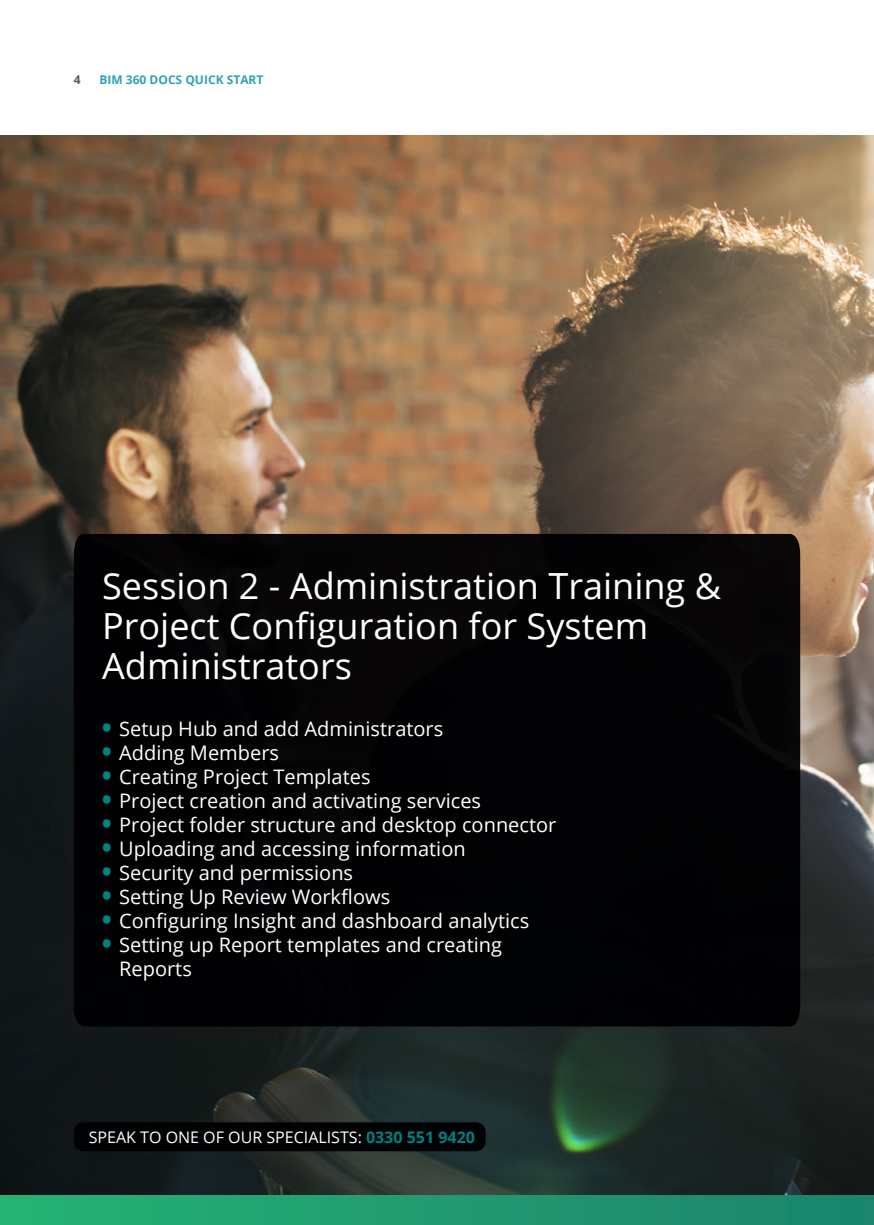
<style>
.page{position:relative;width:874px;height:1225px;background:#fff}
.page>*{position:absolute;margin:0;border:0;box-sizing:border-box;transform-origin:0 0}
.t1{font:36px/40px "Open Sans";color:#fff}
.t2{font:20px/24px "Open Sans";color:#fff}
.t3{font:16px "Open Sans";color:#fff}
.t4{font:700 12px "Open Sans";color:#31a3ae}
.t5{font:700 12px "Open Sans";color:#57585a}
.s1{font-weight:800;font-size:24px;color:#008080}
.s2{font-weight:700;color:#008080}
</style>
<div class="page">
<img style="left:0;top:135px;width:873px;height:1060px">
<div style="left:0;top:1195px;width:873px;height:30px;background:linear-gradient(to right,#25b375,#1b836c)"></div>
<div style="left:74px;top:1122px;width:411px;height:29px;background:#000002;border-radius:10px"></div>
<div style="left:74px;top:534px;width:725px;height:492px;background:#010204"></div>
<p class="t5" style="left:74px;top:71px;width:8px">4</p>
<p class="t4" style="left:99px;top:71px;width:165px">BIM 360 DOCS QUICK START</p>
<p class="t1" style="left:102px;top:565px;width:620px">Session 2 - Administration Training &amp;<br>Project Configuration for System</p>
<p class="t1" style="left:102px;top:645px;width:251px">Administrators</p>
<p class="t2" style="left:102px;top:716px;width:342px"><span class="s1">•</span> Setup Hub and add Administrators</p>
<p class="t2" style="left:102px;top:740px;width:178px"><span class="s1">•</span> Adding Members</p>
<p class="t2" style="left:102px;top:764px;width:270px"><span class="s1">•</span> Creating Project Templates</p>
<p class="t2" style="left:102px;top:788px;width:380px"><span class="s1">•</span> Project creation and activating services</p>
<p class="t2" style="left:102px;top:812px;width:455px"><span class="s1">•</span> Project folder structure and desktop connector</p>
<p class="t2" style="left:102px;top:836px;width:365px"><span class="s1">•</span> Uploading and accessing information</p>
<p class="t2" style="left:102px;top:860px;width:252px"><span class="s1">•</span> Security and permissions</p>
<p class="t2" style="left:102px;top:884px;width:289px"><span class="s1">•</span> Setting Up Review Workflows</p>
<p class="t2" style="left:102px;top:908px;width:428px"><span class="s1">•</span> Configuring Insight and dashboard analytics</p>
<p class="t2" style="left:119px;top:932px;width:384px;text-indent:-17px"><span class="s1">•</span> Setting up Report templates and creating<br>Reports</p>
<p class="t3" style="left:89px;top:1126px;width:387px">SPEAK TO ONE OF OUR SPECIALISTS: <span class="s2">0330 551 9420</span></p>
</div>
